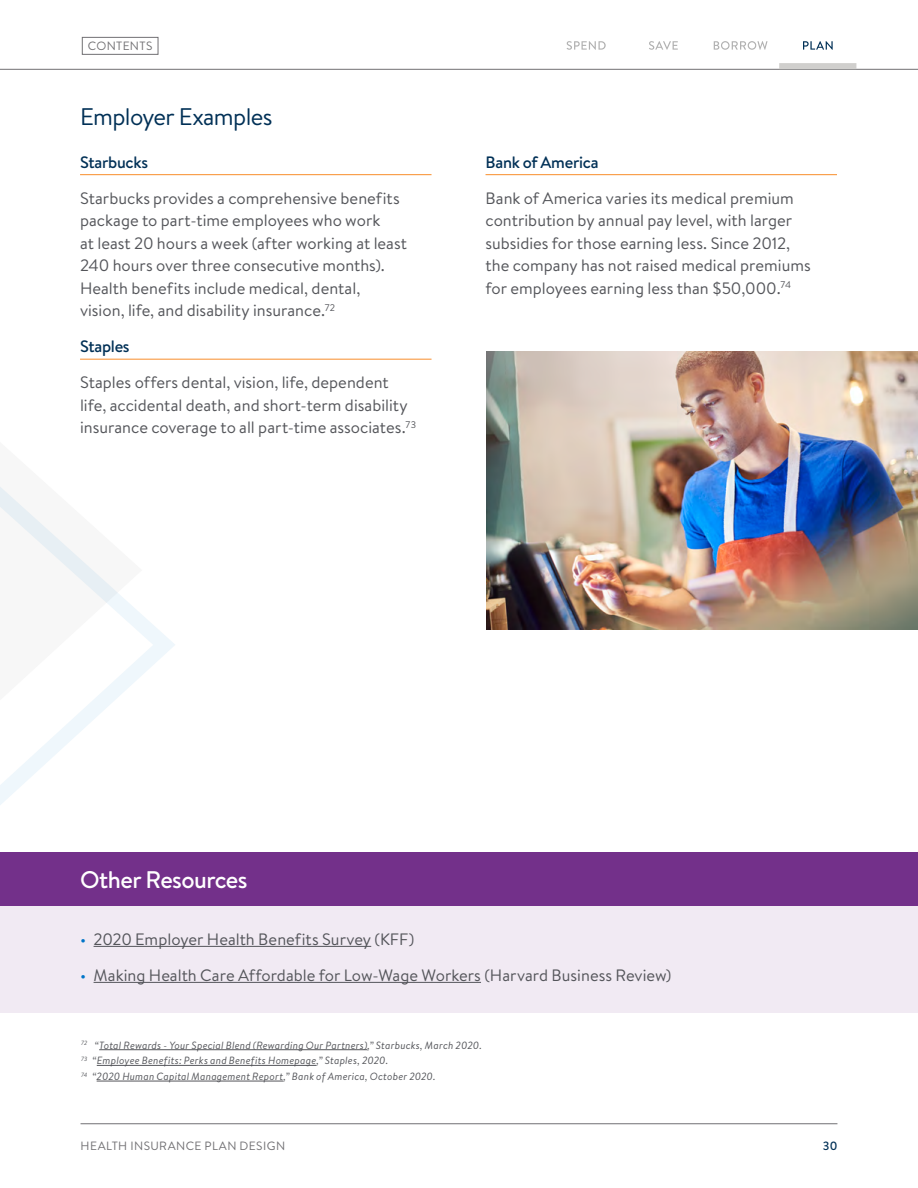
<style>
.page{position:relative;width:918px;height:1188px;background:#fff}
.page>*{position:absolute;margin:0;border:0;box-sizing:border-box;transform-origin:0 0}
.t1{font:24px "Brandon Text";letter-spacing:-.025em;color:#003056}
.t2{font:500 24px "Brandon Text";letter-spacing:-.025em;color:#fff}
.t3{font:16.5px/22.5px "Brandon Text";color:#54555a}
.t4{font:500 16.5px "Brandon Text";letter-spacing:-.015em;color:#003056}
.t5{font:12px "Brandon Text";letter-spacing:.035em;color:#717073}
.t6{font:500 12px "Brandon Text";color:#003056}
.t7{font:italic 10.5px/15.6px "Brandon Text";letter-spacing:.02em;color:#54555a}
.s1{color:#0075c8}
</style>
<div class="page">
<hr style="left:81px;top:1123px;width:756px;height:1px;background:#717073">
<hr style="left:0;top:69px;width:918px;height:1px;background:#717073">
<div style="left:82px;top:37px;width:76px;height:18px;border:1px solid #717073"></div>
<div style="left:0;top:906px;width:918px;height:107px;background:#f1eaf3"></div>
<div style="left:0;top:852px;width:918px;height:54px;background:#73308a"></div>
<hr style="left:99px;top:1049px;width:269px;height:1px;background:#54555a">
<hr style="left:97px;top:1065px;width:219px;height:1px;background:#54555a">
<hr style="left:97px;top:1081px;width:186px;height:1px;background:#54555a">
<hr style="left:80px;top:174px;width:352px;height:1px;background:#f88d2b">
<hr style="left:80px;top:359px;width:352px;height:1px;background:#f88d2b">
<hr style="left:486px;top:174px;width:351px;height:1px;background:#f88d2b">
<hr style="left:94px;top:946px;width:277px;height:1px;background:#54555a">
<hr style="left:94px;top:982px;width:387px;height:1px;background:#54555a">
<svg style="left:567px;top:41px;width:39px;height:9px"></svg>
<svg style="left:649px;top:41px;width:29px;height:9px"></svg>
<svg style="left:714px;top:41px;width:54px;height:9px"></svg>
<svg style="left:803px;top:41px;width:30px;height:9px"></svg>
<div style="left:779px;top:63px;width:77px;height:6px;background:#d0cfcd"></div>
<img style="left:486px;top:351px;width:432px;height:279px">
<svg style="left:142px;top:174px;width:35px;height:501px"></svg>
<svg style="left:0;top:53px;width:142px;height:752px"></svg>
<p class="t5" style="left:88px;top:38px;width:66px">CONTENTS</p>
<h1 class="t1" style="left:80px;top:100px;width:194px">Employer Examples</h1>
<p class="t4" style="left:80px;top:150px;width:70px">Starbucks</p>
<p class="t3" style="left:80px;top:186px;width:329px">Starbucks provides a comprehensive benefits package to part-time employees who work<br>at least 20 hours a week (after working at least 240 hours over three consecutive months).<br>Health benefits include medical, dental, vision, life, and disability insurance.<sup>72</sup></p>
<p class="t4" style="left:80px;top:335px;width:51px">Staples</p>
<p class="t3" style="left:80px;top:371px;width:338px">Staples offers dental, vision, life, dependent life, accidental death, and short-term disability insurance coverage to all part-time associates.<sup>73</sup></p>
<p class="t4" style="left:486px;top:150px;width:115px">Bank of America</p>
<p class="t3" style="left:486px;top:186px;width:327px">Bank of America varies its medical premium contribution by annual pay level, with larger subsidies for those earning less. Since 2012, the company has not raised medical premiums for employees earning less than $50,000.<sup>74</sup></p>
<h1 class="t2" style="left:80px;top:864px;width:169px">Other Resources</h1>
<p class="t3" style="left:80px;top:927px;width:336px"><span class="s1">•</span> 2020 Employer Health Benefits Survey (KFF)</p>
<p class="t3" style="left:80px;top:963px;width:593px"><span class="s1">•</span> Making Health Care Affordable for Low-Wage Workers (Harvard Business Review)</p>
<p class="t7" style="left:81px;top:1037px;width:402px"><sup>72</sup> “Total Rewards - Your Special Blend (Rewarding Our Partners),” Starbucks, March 2020.<br><sup>73</sup> “Employee Benefits: Perks and Benefits Homepage,” Staples, 2020.<br><sup>74</sup> “2020 Human Capital Management Report,” Bank of America, October 2020.</p>
<p class="t5" style="left:81px;top:1138px;width:206px">HEALTH INSURANCE PLAN DESIGN</p>
<p class="t6" style="left:823px;top:1138px;width:16px">30</p>
</div>
